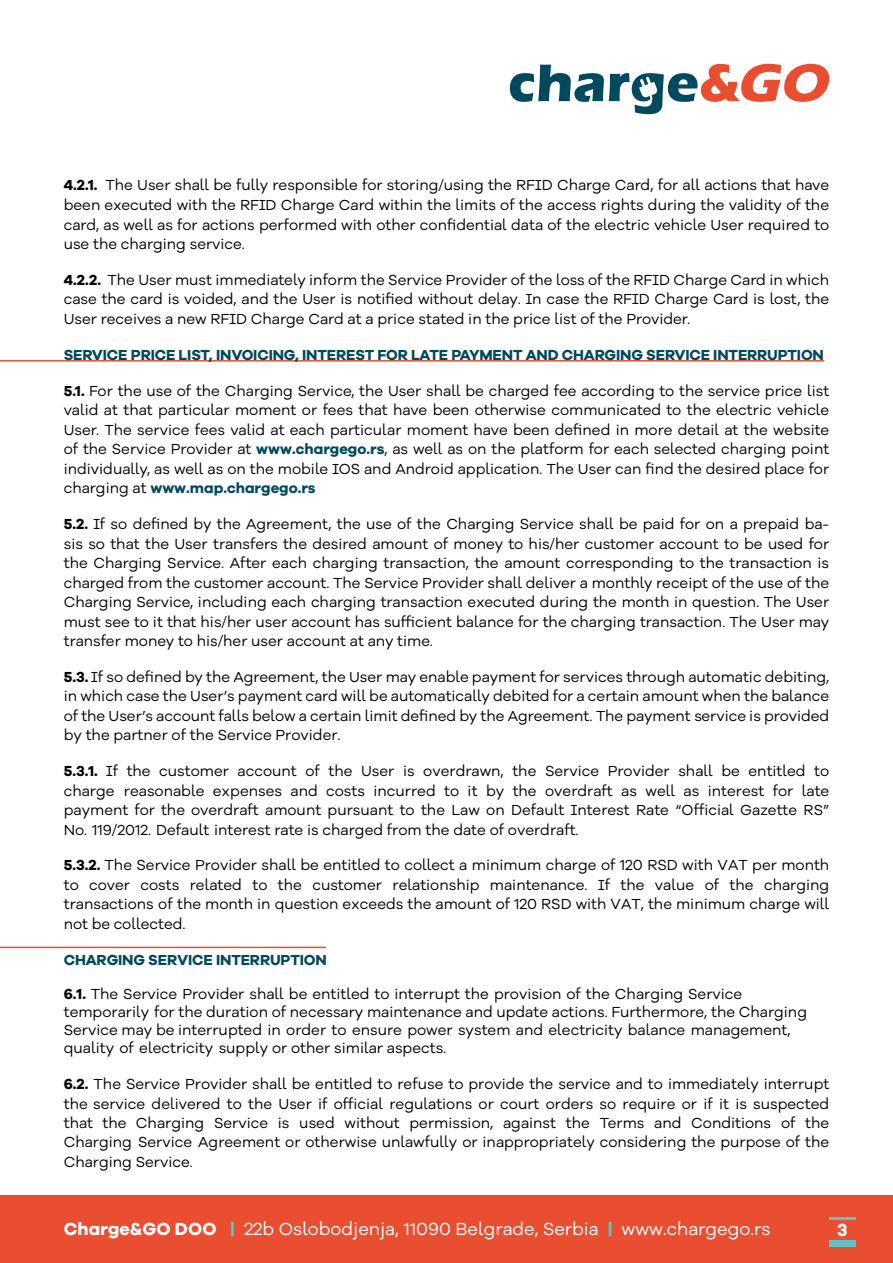
<style>
.page{position:relative;width:893px;height:1263px;background:#fff}
.page>*{position:absolute;margin:0;border:0;box-sizing:border-box;transform-origin:0 0}
.t1{font:18px "Galano Grotesque Alt";color:#fff}
.t2{font:700 18px "Galano Grotesque";color:#fff}
.t3{font:15px/19.5px "Galano Grotesque Alt";color:#000;text-align:justify}
.t4{font:700 15px "Galano Grotesque";letter-spacing:-.01em;color:#01495d}
.s1{font-family:"Galano Grotesque";font-weight:700}
.s2{font-family:"Galano Grotesque";font-weight:700;color:#01495d}
.s3{font-family:"Galano Grotesque Alt";font-weight:400;color:#000}
.s4{font-family:"Galano Grotesque";font-weight:700;color:#60c2c7}
</style>
<div class="page">
<div style="left:0;top:1195px;width:893px;height:68px;background:#ea4e30"></div>
<svg style="left:510px;top:64px;width:319px;height:50px"></svg>
<hr style="left:829px;top:1218px;width:26px;height:2px;background:#60c2c7">
<div style="left:829px;top:1239px;width:26px;height:7px;background:#60c2c7"></div>
<hr style="left:0;top:360px;width:824px;height:2px;background:#ea4e30">
<hr style="left:0;top:947px;width:326px;height:1px;background:#ea4e30">
<p class="t3" style="left:64px;top:175px;width:767px"><span class="s1">4.2.1.</span> The User shall be fully responsible for storing/using the RFID Charge Card, for all actions that have been executed with the RFID Charge Card within the limits of the access rights during the validity of the card, as well as for actions performed with other confidential data of the electric vehicle User required to use the charging service.</p>
<p class="t3" style="left:64px;top:269px;width:767px"><span class="s1">4.2.2.</span> The User must immediately inform the Service Provider of the loss of the RFID Charge Card in which case the card is voided, and the User is notified without delay. In case the RFID Charge Card is lost, the User receives a new RFID Charge Card at a price stated in the price list of the Provider.</p>
<p class="t4" style="left:64px;top:345px;width:762px">SERVICE PRICE LIST, INVOICING, INTEREST FOR LATE PAYMENT AND CHARGING SERVICE INTERRUPTION</p>
<p class="t3" style="left:64px;top:380px;width:767px"><span class="s1">5.1.</span> For the use of the Charging Service, the User shall be charged fee according to the service price list valid at that particular moment or fees that have been otherwise communicated to the electric vehicle User. The service fees valid at each particular moment have been defined in more detail at the website of the Service Provider at <span class="s2">www.chargego.rs</span>, as well as on the platform for each selected charging point individually, as well as on the mobile IOS and Android application. The User can find the desired place for</p>
<p class="t4" style="left:64px;top:479px;width:253px"><span class="s3">charging at</span> www.map.chargego.rs</p>
<p class="t3" style="left:64px;top:514px;width:767px"><span class="s1">5.2.</span> If so defined by the Agreement, the use of the Charging Service shall be paid for on a prepaid ba&shy;sis so that the User transfers the desired amount of money to his/her customer account to be used for the Charging Service. After each charging transaction, the amount corresponding to the transaction is charged from the customer account. The Service Provider shall deliver a monthly receipt of the use of the Charging Service, including each charging transaction executed during the month in question. The User must see to it that his/her user account has sufficient balance for the charging transaction. The User may transfer money to his/her user account at any time.</p>
<p class="t3" style="left:64px;top:666px;width:767px"><span class="s1">5.3.</span> If so defined by the Agreement, the User may enable payment for services through automatic debiting, in which case the User’s payment card will be automatically debited for a certain amount when the balance of the User’s account falls below a certain limit defined by the Agreement. The payment service is provided by the partner of the Service Provider.</p>
<p class="t3" style="left:64px;top:761px;width:767px"><span class="s1">5.3.1.</span> If the customer account of the User is overdrawn, the Service Provider shall be entitled to charge reasonable expenses and costs incurred to it by the overdraft as well as interest for late payment for the overdraft amount pursuant to the Law on Default Interest Rate “Official Gazette RS” No. 119/2012. Default interest rate is charged from the date of overdraft.</p>
<p class="t3" style="left:64px;top:855px;width:767px"><span class="s1">5.3.2.</span> The Service Provider shall be entitled to collect a minimum charge of 120 RSD with VAT per month to cover costs related to the customer relationship maintenance. If the value of the charging transactions of the month in question exceeds the amount of 120 RSD with VAT, the minimum charge will not be collected.</p>
<p class="t4" style="left:64px;top:951px;width:265px">CHARGING SERVICE INTERRUPTION</p>
<p class="t3" style="left:64px;top:985px;width:745px;line-height:18px;text-align:left"><span class="s1">6.1.</span> The Service Provider shall be entitled to interrupt the provision of the Charging Service temporarily for the duration of necessary maintenance and update actions. Furthermore, the Charging Service may be interrupted in order to ensure power system and electricity balance management, quality of electricity supply or other similar aspects.</p>
<p class="t3" style="left:64px;top:1074px;width:767px"><span class="s1">6.2.</span> The Service Provider shall be entitled to refuse to provide the service and to immediately interrupt the service delivered to the User if official regulations or court orders so require or if it is suspected that the Charging Service is used without permission, against the Terms and Conditions of the Charging Service Agreement or otherwise unlawfully or inappropriately considering the purpose of the Charging Service.</p>
<p class="t1" style="left:64px;top:1217px;width:708px"><span class="s1">Charge&amp;GO DOO</span> <span class="s4">|</span> 22b Oslobodjenja, 11090 Belgrade, Serbia <span class="s4">|</span> www.chargego.rs</p>
<p class="t2" style="left:837px;top:1218px;width:12px">3</p>
</div>
